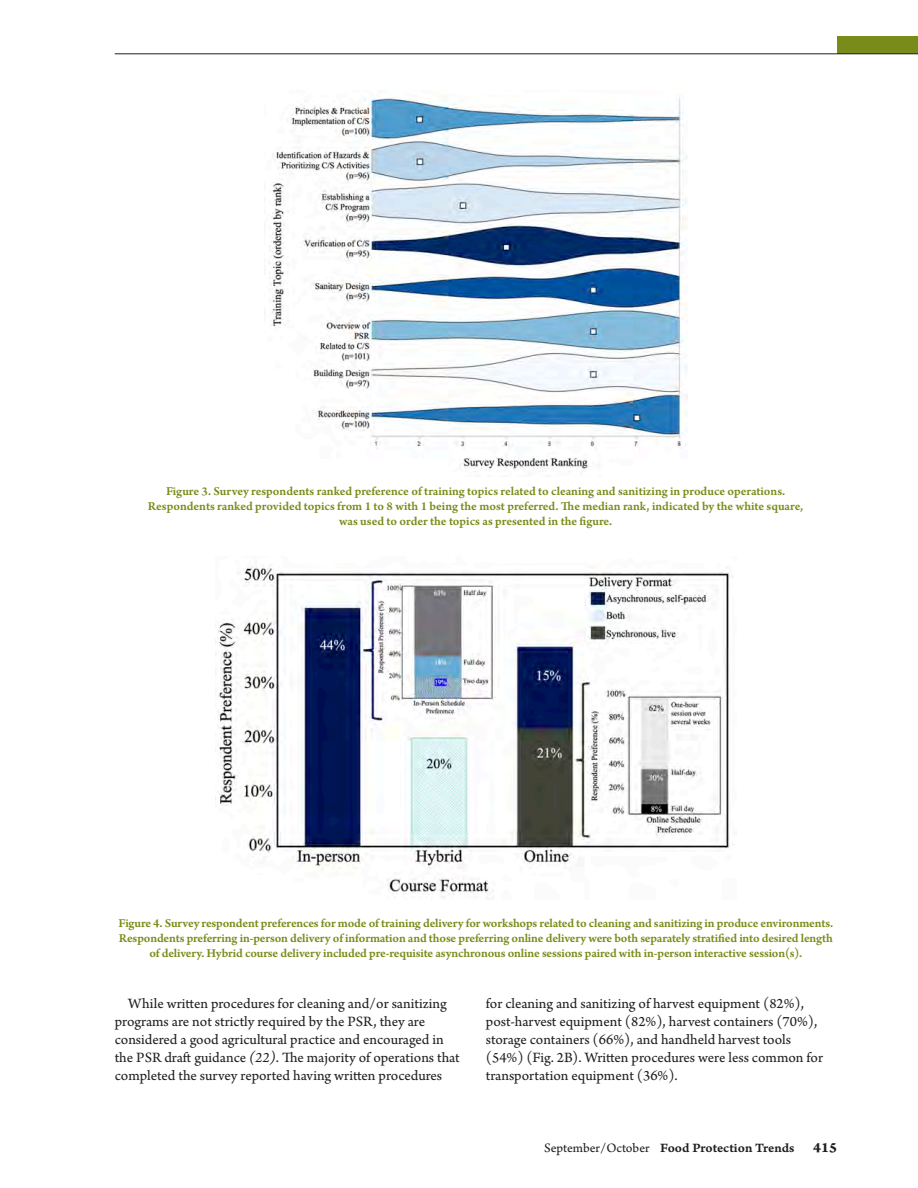
<style>
.page{position:relative;width:918px;height:1188px;background:#fff}
.page>*{position:absolute;margin:0;border:0;box-sizing:border-box;transform-origin:0 0}
.Body_Copy{font:15px/18px "Arno Pro Sm Text";color:#231f20}
.t1{font:13.5px "Arno Pro Smbd Caption";letter-spacing:-.005em;color:#231f20}
.Figure_Legends{font:12.75px/15px "Arno Pro Smbd Sm Text";letter-spacing:-.01em;color:#798c19;text-align:center}
.s1{font-family:"Arno Pro Italic Sm Text"}
.s2{font-family:"Arno Pro Sm Text"}
.s3{font-family:"Arno Pro Bold Caption";font-size:15px}
</style>
<div class="page">
<img style="left:269px;top:90px;width:419px;height:380px">
<img style="left:217px;top:564px;width:516px;height:335px">
<div style="left:837px;top:36px;width:81px;height:18px;background:#798c19"></div>
<hr style="left:115px;top:53px;width:803px;height:1px;background:#231f20">
<p class="Figure_Legends" style="left:148px;top:484px;width:657px">Figure 3. Survey respondents ranked preference of training topics related to cleaning and sanitizing in produce operations.<br>Respondents ranked provided topics from 1 to 8 with 1 being the most preferred. The median rank, indicated by the white square, was used to order the topics as presented in the figure.</p>
<p class="Figure_Legends" style="left:119px;top:916px;width:716px">Figure 4. Survey respondent preferences for mode of training delivery for workshops related to cleaning and sanitizing in produce environments.<br>Respondents preferring in-person delivery of information and those preferring online delivery were both separately stratified into desired length of delivery. Hybrid course delivery included pre-requisite asynchronous online sessions paired with in-person interactive session(s).</p>
<p class="Body_Copy" style="left:115px;top:995px;width:347px;text-indent:14px">While written procedures for cleaning and/or sanitizing programs are not strictly required by the PSR, they are considered a good agricultural practice and encouraged in the PSR draft guidance <span class="s1">(22)</span>. The majority of operations that completed the survey reported having written procedures</p>
<p class="Body_Copy" style="left:486px;top:995px;width:339px">for cleaning and sanitizing of harvest equipment (82%), post-harvest equipment (82%), harvest containers (70%), storage containers (66%), and handheld harvest tools (54%) (Fig. 2B). Written procedures were less common for transportation equipment (36%).</p>
<p class="t1" style="left:544px;top:1140px;width:294px"><span class="s2">September/October</span> Food Protection Trends <span class="s3">415</span></p>
</div>
